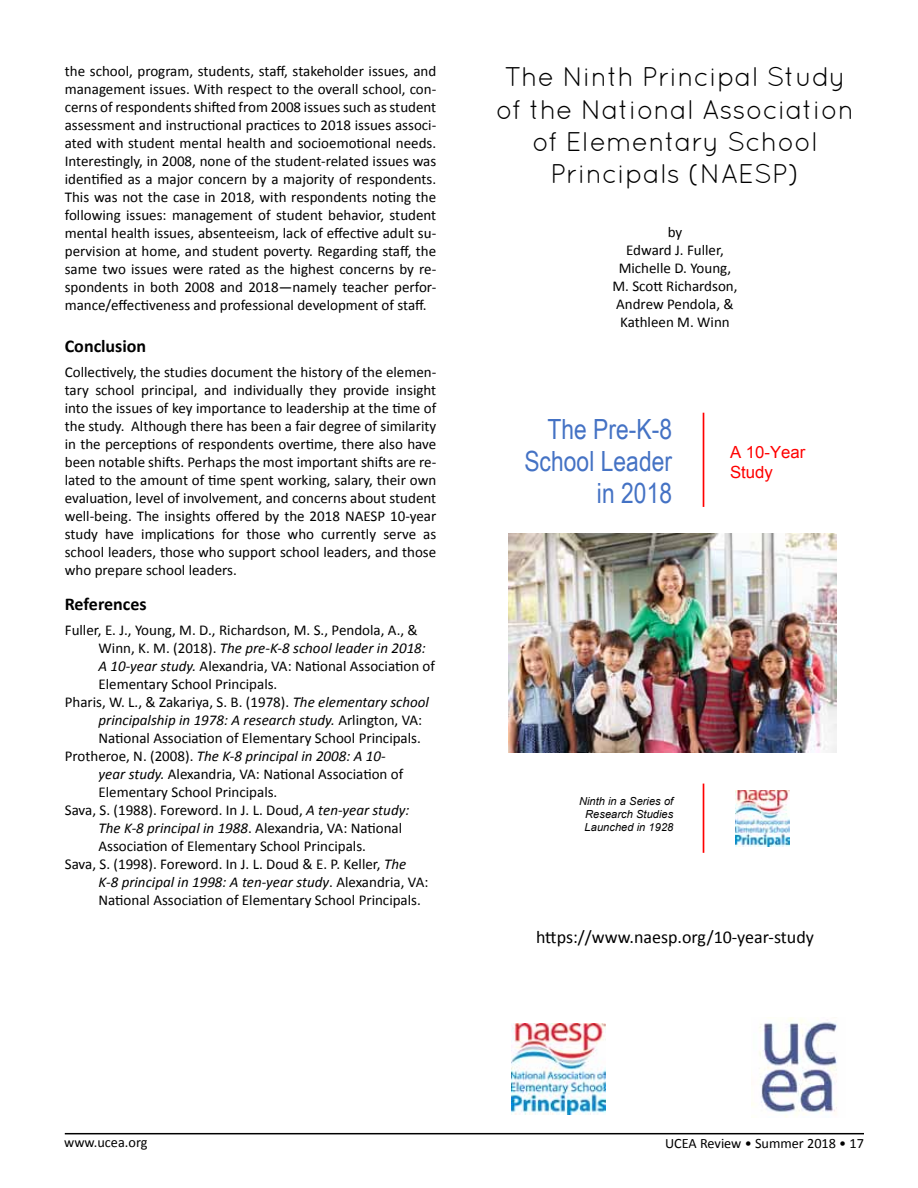
<style>
.page{position:relative;width:918px;height:1188px;background:#fff}
.page>*{position:absolute;margin:0;border:0;box-sizing:border-box;transform-origin:0 0}
.t1{font:27.9px/32.1px "Arial Narrow";color:#4472c4;text-align:right}
.t2{font:27px/32.4px "Quicksand";color:#000;text-align:center}
.t3{font:18px "Calibri";color:#000}
.t4{font:700 18px "Calibri";color:#000}
.t5{font:16.8px/19.4px "Arial";color:#f00}
.t6{font:15px/18px "Calibri";color:#000;text-align:justify}
.t7{font:italic 15px "Calibri";color:#000}
.t8{font:14.25px "Calibri";color:#000}
.t9{font:italic 11.1px/12.9px "Arial";letter-spacing:.005em;color:#000;text-align:center}
.s1{font-style:normal}
.s2{font-style:italic}
</style>
<div class="page">
<hr style="left:65px;top:1133px;width:799px;height:1px;background:#000">
<img style="left:509px;top:534px;width:327px;height:218px">
<hr style="left:703px;top:413px;width:1px;height:94px;background:#f00">
<img style="left:735px;top:790px;width:55px;height:57px">
<hr style="left:703px;top:784px;width:1px;height:69px;background:#f00">
<img style="left:512px;top:1024px;width:94px;height:91px">
<img style="left:751px;top:1017px;width:86px;height:100px">
<p class="t6" style="left:65px;top:62px;width:373px">the school, program, students, staff, stakeholder issues, and management issues. With respect to the overall school, con&shy;cerns of respondents shifted from 2008 issues such as student assessment and instructional practices to 2018 issues associ&shy;ated with student mental health and socioemotional needs.<br>Interestingly, in 2008, none of the student-related issues was identified as a major concern by a majority of respondents.<br>This was not the case in 2018, with respondents noting the following issues: management of student behavior, student mental health issues, absenteeism, lack of effective adult su&shy;pervision at home, and student poverty. Regarding staff, the same two issues were rated as the highest concerns by re&shy;spondents in both 2008 and 2018—namely teacher perfor&shy;mance/effectiveness and professional development of staff.</p>
<p class="t4" style="left:65px;top:335px;width:83px">Conclusion</p>
<p class="t6" style="left:65px;top:362px;width:373px">Collectively, the studies document the history of the elemen&shy;tary school principal, and individually they provide insight into the issues of key importance to leadership at the time of the study. Although there has been a fair degree of similarity in the perceptions of respondents overtime, there also have been notable shifts. Perhaps the most important shifts are re&shy;lated to the amount of time spent working, salary, their own evaluation, level of involvement, and concerns about student well-being. The insights offered by the 2018 NAESP 10-year study have implications for those who currently serve as school leaders, those who support school leaders, and those who prepare school leaders.</p>
<p class="t4" style="left:65px;top:593px;width:83px">References</p>
<p class="t6" style="left:65px;top:620px;width:355px">Fuller, E. J., Young, M. D., Richardson, M. S., Pendola, A., &amp;</p>
<p class="t7" style="left:99px;top:638px;width:329px"><span class="s1">Winn, K. M. (2018).</span> The pre-K-8 school leader in 2018:</p>
<p class="t6" style="left:99px;top:656px;width:338px"><span class="s2">A 10-year study.</span> Alexandria, VA: National Association of</p>
<p class="t6" style="left:99px;top:674px;width:180px">Elementary School Principals.</p>
<p class="t6" style="left:65px;top:692px;width:366px">Pharis, W. L., &amp; Zakariya, S. B. (1978). <span class="s2">The elementary school</span></p>
<p class="t7" style="left:99px;top:710px;width:325px">principalship in 1978: A research study. <span class="s1">Arlington, VA:</span></p>
<p class="t6" style="left:99px;top:728px;width:324px">National Association of Elementary School Principals.</p>
<p class="t7" style="left:65px;top:746px;width:322px"><span class="s1">Protheroe, N. (2008).</span> The K-8 principal in 2008: A 10-</p>
<p class="t6" style="left:99px;top:764px;width:306px"><span class="s2">year study.</span> Alexandria, VA: National Association of</p>
<p class="t6" style="left:99px;top:782px;width:180px">Elementary School Principals.</p>
<p class="t6" style="left:65px;top:800px;width:346px">Sava, S. (1988). Foreword. In J. L. Doud, <span class="s2">A ten-year study:</span></p>
<p class="t6" style="left:99px;top:818px;width:305px"><span class="s2">The K-8 principal in 1988</span>. Alexandria, VA: National</p>
<p class="t6" style="left:99px;top:836px;width:269px">Association of Elementary School Principals.</p>
<p class="t6" style="left:65px;top:854px;width:343px">Sava, S. (1998). Foreword. In J. L. Doud &amp; E. P. Keller, <span class="s2">The</span></p>
<p class="t7" style="left:99px;top:872px;width:331px">K-8 principal in 1998: A ten-year study<span class="s1">. Alexandria, VA:</span></p>
<p class="t6" style="left:99px;top:890px;width:324px">National Association of Elementary School Principals.</p>
<h2 class="t2" style="left:496px;top:60px;width:360px">The Ninth Principal Study of the National Association of Elementary School<br>Principals (NAESP)</h2>
<p class="t6" style="left:612px;top:223px;width:127px;text-align:center">by<br>Edward J. Fuller,<br>Michelle D. Young,<br>M. Scott Richardson,<br>Andrew Pendola, &amp;<br>Kathleen M. Winn</p>
<h1 class="t1" style="left:524px;top:412px;width:149px">The Pre-K-8<br>School Leader in 2018</h1>
<p class="t5" style="left:730px;top:443px;width:77px">A 10-Year<br>Study</p>
<p class="t9" style="left:579px;top:795px;width:96px">Ninth in a Series of<br>Research Studies<br>Launched in 1928</p>
<p class="t3" style="left:536px;top:926px;width:279px">https://www.naesp.org/10-year-study</p>
<p class="t8" style="left:64px;top:1133px;width:85px">www.ucea.org</p>
<p class="t8" style="left:665px;top:1134px;width:200px">UCEA Review • Summer 2018 • 17</p>
</div>
